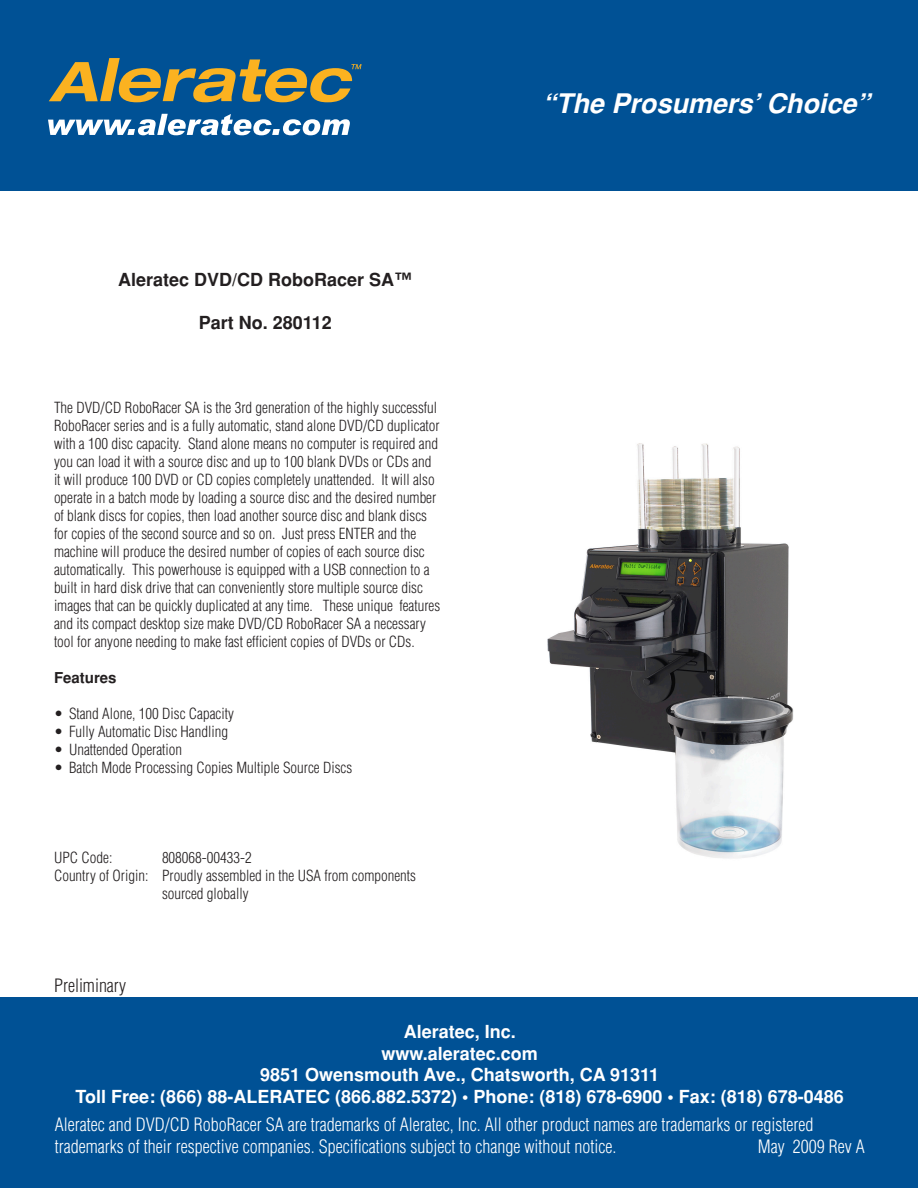
<style>
.page{position:relative;width:918px;height:1188px;background:#fff}
.page>*{position:absolute;margin:0;border:0;box-sizing:border-box;transform-origin:0 0}
.t1{font:italic 700 27px "Helvetica";color:#fff}
.t2{font:300 condensed 18px/21.6px "Helvetica";color:#fff}
.t3{font:700 18px "Helvetica";color:#fff}
.Center_Text_01{font:700 18px "Helvetica";color:#231f20}
.t4{font:300 condensed 18px "Helvetica";color:#231f20}
.t5{font:300 condensed 15px/18px "Helvetica";color:#231f20}
.t6{font:700 15px "Helvetica";color:#231f20}
</style>
<div class="page">
<div style="left:0;top:0;width:918px;height:190px;background:#005195"></div>
<div style="left:0;top:998px;width:918px;height:190px;background:#005195"></div>
<svg style="left:49px;top:58px;width:313px;height:44px"></svg>
<svg style="left:48px;top:114px;width:302px;height:21px"></svg>
<img style="left:547px;top:443px;width:247px;height:415px">
<p class="Center_Text_01" style="left:118px;top:269px;width:296px">Aleratec DVD/CD RoboRacer SA™</p>
<p class="Center_Text_01" style="left:199px;top:312px;width:135px">Part No. 280112</p>
<p class="t5" style="left:54px;top:398px;width:388px">The DVD/CD RoboRacer SA is the 3rd generation of the highly successful RoboRacer series and is a fully automatic, stand alone DVD/CD duplicator with a 100 disc capacity. Stand alone means no computer is required and you can load it with a source disc and up to 100 blank DVDs or CDs and it will produce 100 DVD or CD copies completely unattended. It will also operate in a batch mode by loading a source disc and the desired number of blank discs for copies, then load another source disc and blank discs for copies of the second source and so on. Just press ENTER and the machine will produce the desired number of copies of each source disc automatically. This powerhouse is equipped with a USB connection to a built in hard disk drive that can conveniently store multiple source disc images that can be quickly duplicated at any time. These unique features and its compact desktop size make DVD/CD RoboRacer SA a necessary tool for anyone needing to make fast efficient copies of DVDs or CDs.</p>
<p class="t6" style="left:54px;top:669px;width:64px">Features</p>
<p class="t5" style="left:54px;top:704px;width:181px">• Stand Alone, 100 Disc Capacity</p>
<p class="t5" style="left:54px;top:722px;width:176px">• Fully Automatic Disc Handling</p>
<p class="t5" style="left:54px;top:740px;width:130px">• Unattended Operation</p>
<p class="t5" style="left:54px;top:758px;width:300px">• Batch Mode Processing Copies Multiple Source Discs</p>
<p class="t5" style="left:54px;top:848px;width:60px">UPC Code:</p>
<p class="t5" style="left:162px;top:848px;width:91px">808068-00433-2</p>
<p class="t5" style="left:54px;top:866px;width:364px">Country of Origin: Proudly assembled in the USA from components</p>
<p class="t5" style="left:162px;top:884px;width:88px">sourced globally</p>
<p class="t4" style="left:54px;top:975px;width:74px">Preliminary</p>
<p class="t1" style="left:542px;top:87px;width:329px">“The Prosumers’ Choice”</p>
<p class="t3" style="left:404px;top:1021px;width:114px">Aleratec, Inc.</p>
<p class="t3" style="left:382px;top:1043px;width:158px">www.aleratec.com</p>
<p class="t3" style="left:260px;top:1064px;width:401px">9851 Owensmouth Ave., Chatsworth, CA 91311</p>
<p class="t3" style="left:76px;top:1086px;width:770px">Toll Free: (866) 88-ALERATEC (866.882.5372) • Phone: (818) 678-6900 • Fax: (818) 678-0486</p>
<p class="t2" style="left:55px;top:1114px;width:760px">Aleratec and DVD/CD RoboRacer SA are trademarks of Aleratec, Inc. All other product names are trademarks or registered trademarks of their respective companies. Specifications subject to change without notice.</p>
<p class="t2" style="left:758px;top:1135px;width:108px">May 2009 Rev A</p>
</div>
